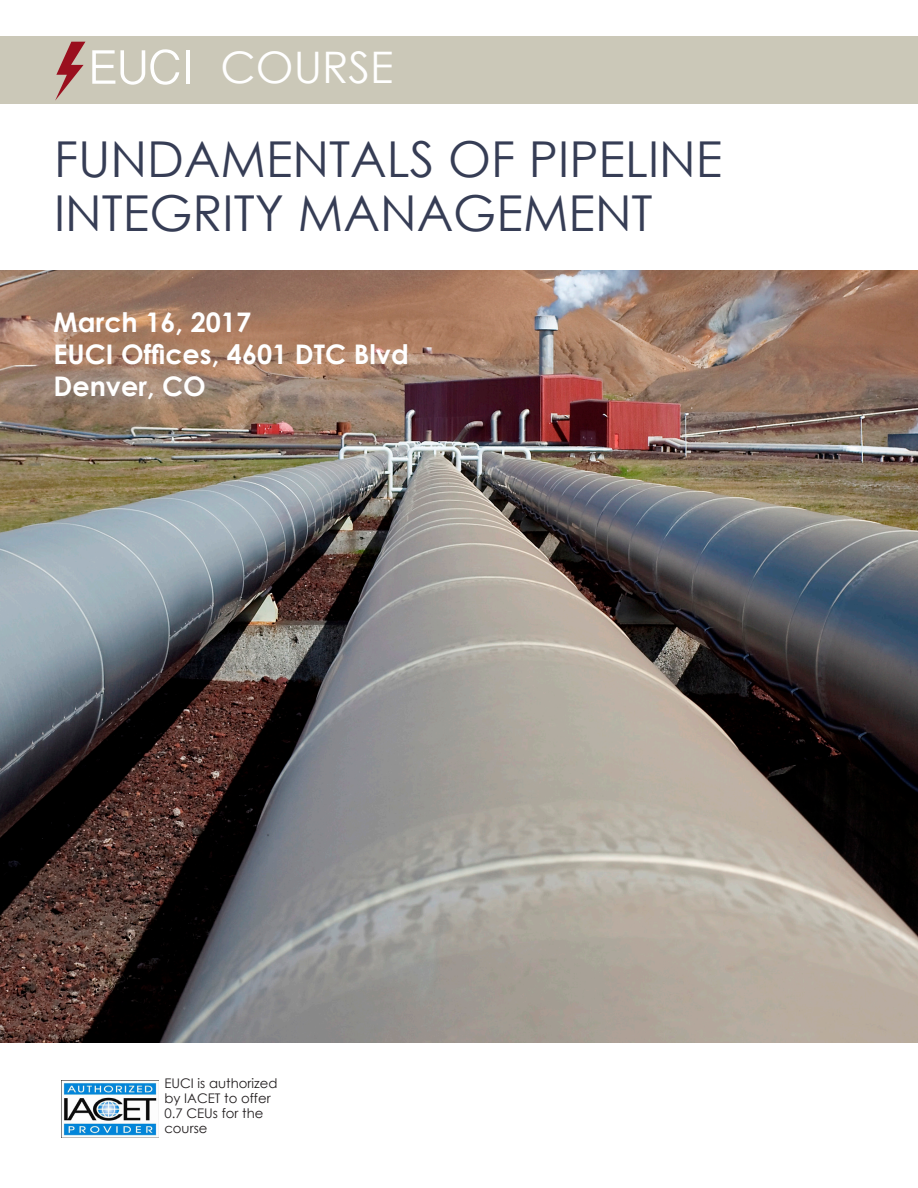
<style>
.page{position:relative;width:918px;height:1188px;background:#fff}
.page>*{position:absolute;margin:0;border:0;box-sizing:border-box;transform-origin:0 0}
.new_testimonial{font:49.5px/54px "Century Gothic";color:#363d55}
.t1{font:43.5px "Century Gothic";color:#fff}
.t2{font:700 27px "Century Gothic";color:#fff}
.t3{font:13.2px/14.9px "Century Gothic";color:#231f20}
</style>
<div class="page">
<img style="left:0;top:270px;width:918px;height:772px">
<div style="left:0;top:36px;width:918px;height:68px;background:#cbc8b8"></div>
<svg style="left:92px;top:49px;width:87px;height:36px"></svg>
<hr style="left:186px;top:50px;width:4px;height:34px;background:#fff">
<svg style="left:55px;top:42px;width:30px;height:59px"></svg>
<img style="left:61px;top:1080px;width:97px;height:58px">
<p class="t1" style="left:220px;top:37px;width:175px">COURSE</p>
<p class="new_testimonial" style="left:54px;top:131px;width:670px">FUNDAMENTALS OF PIPELINE<br>INTEGRITY MANAGEMENT</p>
<p class="t2" style="left:54px;top:301px;width:199px">March 16, 2017</p>
<p class="t2" style="left:54px;top:334px;width:357px">EUCI Offices, 4601 DTC Blvd</p>
<p class="t2" style="left:54px;top:366px;width:154px">Denver, CO</p>
<p class="t3" style="left:164px;top:1075px;width:115px">EUCI is authorized by IACET to offer<br>0.7 CEUs for the course</p>
</div>
